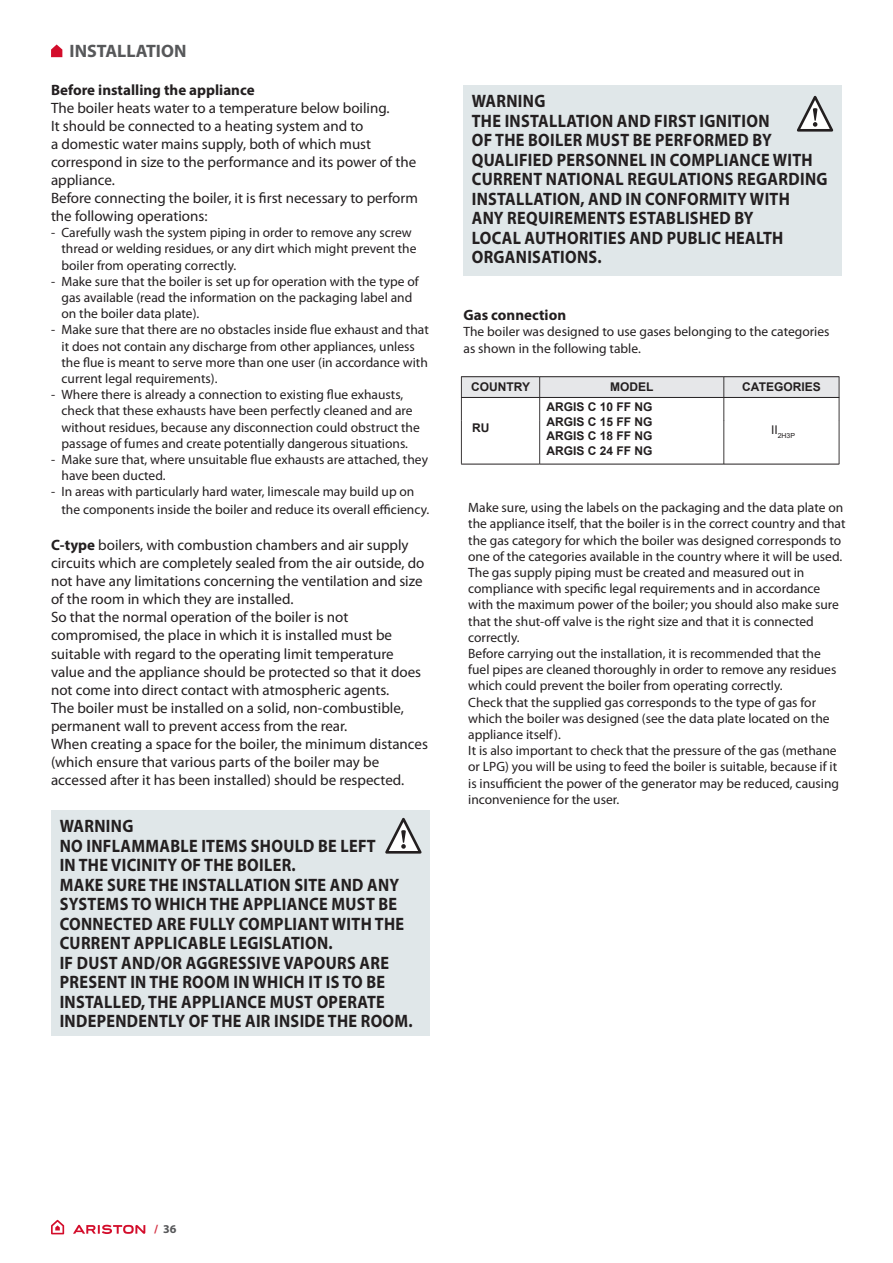
<style>
.page{position:relative;width:893px;height:1263px;background:#fff}
.page>*{position:absolute;margin:0;border:0;box-sizing:border-box;transform-origin:0 0}
.Pa1{font:700 18px/19.5px "Myriad Pro";letter-spacing:.02em;color:#231f20;scale:.9 1}
.t1{font:700 18px "Myriad Pro";color:#57585a}
.Pa1-2{font:15px/18px "Myriad Pro";color:#231f20}
.Pa7{font:15px/18px "Myriad Pro";color:#231f20}
.t2{font:700 15px "Myriad Pro";color:#231f20}
.Pa1-3{font:13.5px/16.2px "Myriad Pro";color:#231f20}
.Pa7-2{font:13.5px/16.2px "Myriad Pro";color:#231f20}
.t3{font:700 12px/14.4px "Arial";color:#231f20;text-align:justify}
.t4{font:700 12px "Myriad Pro";color:#57585a}
.t5{font:6.9px "Arial";color:#231f20}
.s1{font-weight:700}
.s2{font-style:inherit}
.s3{color:#d43345}
</style>
<div class="page">
<svg style="left:51px;top:44px;width:11px;height:13px"></svg>
<svg style="left:51px;top:1220px;width:13px;height:14px"></svg>
<svg style="left:73px;top:1225px;width:72px;height:9px"></svg>
<div style="left:51px;top:810px;width:378px;height:226px;background:#e0e7e9"></div>
<svg style="left:385px;top:817px;width:37px;height:37px"></svg>
<div style="left:463px;top:85px;width:378px;height:190px;background:#e0e7e9"></div>
<svg style="left:797px;top:95px;width:37px;height:37px"></svg>
<svg style="left:462px;top:377px;width:377px;height:20px;background:#e2e3e5"></svg>
<hr style="left:461px;top:376px;width:79px;height:1px;background:#231f20">
<hr style="left:540px;top:376px;width:184px;height:1px;background:#231f20">
<hr style="left:724px;top:376px;width:115px;height:1px;background:#231f20">
<hr style="left:461px;top:397px;width:79px;height:1px;background:#231f20">
<hr style="left:461px;top:420px;width:1px;height:44px;background:#231f20">
<hr style="left:540px;top:397px;width:184px;height:1px;background:#231f20">
<hr style="left:539px;top:420px;width:1px;height:44px;background:#231f20">
<hr style="left:724px;top:397px;width:115px;height:1px;background:#231f20">
<hr style="left:724px;top:420px;width:1px;height:44px;background:#231f20">
<hr style="left:839px;top:420px;width:1px;height:44px;background:#231f20">
<hr style="left:461px;top:464px;width:79px;height:1px;background:#231f20">
<hr style="left:540px;top:464px;width:184px;height:1px;background:#231f20">
<hr style="left:724px;top:464px;width:115px;height:1px;background:#231f20">
<hr style="left:461px;top:377px;width:1px;height:43px;background:#231f20">
<hr style="left:539px;top:377px;width:1px;height:43px;background:#231f20">
<hr style="left:724px;top:377px;width:1px;height:44px;background:#231f20">
<hr style="left:839px;top:377px;width:1px;height:43px;background:#231f20">
<h1 class="t1" style="left:70px;top:39px;width:118px">INSTALLATION</h1>
<p class="t2" style="left:51px;top:80px;width:205px">Before installing the appliance</p>
<p class="Pa1-2" style="left:51px;top:99px;width:340px">The boiler heats water to a temperature below boiling.</p>
<p class="Pa1-2" style="left:51px;top:117px;width:367px">It should be connected to a heating system and to<br>a domestic water mains supply, both of which must correspond in size to the performance and its power of the appliance.</p>
<p class="Pa1-2" style="left:51px;top:189px;width:368px">Before connecting the boiler, it is first necessary to perform the following operations:</p>
<p class="Pa7-2" style="left:62px;top:225px;width:356px;text-indent:-10px">- Carefully wash the system piping in order to remove any screw thread or welding residues, or any dirt which might prevent the boiler from operating correctly.</p>
<p class="Pa7-2" style="left:62px;top:273px;width:359px;text-indent:-10px">- Make sure that the boiler is set up for operation with the type of gas available (read the information on the packaging label and on the boiler data plate).</p>
<p class="Pa7-2" style="left:62px;top:322px;width:369px;text-indent:-10px">- Make sure that there are no obstacles inside flue exhaust and that it does not contain any discharge from other appliances, unless the flue is meant to serve more than one user (in accordance with current legal requirements).</p>
<p class="Pa7-2" style="left:62px;top:387px;width:360px;text-indent:-10px">- Where there is already a connection to existing flue exhausts, check that these exhausts have been perfectly cleaned and are without residues, because any disconnection could obstruct the passage of fumes and create potentially dangerous situations.</p>
<p class="Pa7-2" style="left:62px;top:452px;width:368px;text-indent:-10px">- Make sure that, where unsuitable flue exhausts are attached, they have been ducted.</p>
<p class="Pa7-2" style="left:62px;top:483px;width:369px;line-height:18px;text-indent:-10px">- In areas with particularly hard water, limescale may build up on the components inside the boiler and reduce its overall efficiency.</p>
<p class="Pa7" style="left:51px;top:537px;width:375px"><span class="s1">C-type</span> boilers, with combustion chambers and air supply circuits which are completely sealed from the air outside, do not have any limitations concerning the ventilation and size of the room in which they are installed.</p>
<p class="Pa1-2" style="left:51px;top:609px;width:372px">So that the normal operation of the boiler is not compromised, the place in which it is installed must be suitable with regard to the operating limit temperature value and the appliance should be protected so that it does not come into direct contact with atmospheric agents.</p>
<p class="Pa1-2" style="left:51px;top:699px;width:354px">The boiler must be installed on a solid, non-combustible, permanent wall to prevent access from the rear.</p>
<p class="Pa1-2" style="left:51px;top:735px;width:378px">When creating a space for the boiler, the minimum distances (which ensure that various parts of the boiler may be accessed after it has been installed) should be respected.</p>
<p class="Pa1" style="left:60px;top:816px;width:83px">WARNING</p>
<p class="Pa1" style="left:60px;top:835px;width:353px">NO INFLAMMABLE ITEMS SHOULD BE LEFT<br>IN THE VICINITY OF THE BOILER.</p>
<p class="Pa1" style="left:60px;top:874px;width:384px">MAKE SURE THE INSTALLATION SITE AND ANY SYSTEMS TO WHICH THE APPLIANCE MUST BE CONNECTED ARE FULLY COMPLIANT WITH THE CURRENT APPLICABLE LEGISLATION.</p>
<p class="Pa1" style="left:60px;top:952px;width:394px">IF DUST AND/OR AGGRESSIVE VAPOURS ARE PRESENT IN THE ROOM IN WHICH IT IS TO BE INSTALLED, THE APPLIANCE MUST OPERATE INDEPENDENTLY OF THE AIR INSIDE THE ROOM.</p>
<p class="Pa1" style="left:472px;top:91px;width:83px">WARNING</p>
<p class="Pa1" style="left:472px;top:110px;width:397px">THE INSTALLATION AND FIRST IGNITION<br>OF THE BOILER MUST BE PERFORMED BY QUALIFIED PERSONNEL IN COMPLIANCE WITH CURRENT NATIONAL REGULATIONS REGARDING INSTALLATION, AND IN CONFORMITY WITH<br>ANY REQUIREMENTS ESTABLISHED BY<br>LOCAL AUTHORITIES AND PUBLIC HEALTH ORGANISATIONS.</p>
<p class="t2" style="left:463px;top:305px;width:104px">Gas connection</p>
<p class="Pa1-3" style="left:463px;top:324px;width:367px">The boiler was designed to use gases belonging to the categories as shown in the following table.</p>
<p class="t3" style="left:471px;top:380px;width:60px">COUNTRY</p>
<p class="t3" style="left:610px;top:380px;width:45px">MODEL</p>
<p class="t3" style="left:742px;top:380px;width:80px">CATEGORIES</p>
<p class="t3" style="left:546px;top:400px;width:108px">ARGIS C 1<span class="s2">0</span> FF NG ARGIS C 15 FF NG ARGIS C 18 FF NG ARGIS C 24 FF NG</p>
<p class="t3" style="left:472px;top:421px;width:19px">RU</p>
<p class="t5" style="left:771px;top:431px;width:26px"><sup>II</sup>2H3P</p>
<p class="Pa1-3" style="left:468px;top:500px;width:379px">Make sure, using the labels on the packaging and the data plate on the appliance itself, that the boiler is in the correct country and that the gas category for which the boiler was designed corresponds to one of the categories available in the country where it will be used.</p>
<p class="Pa1-3" style="left:468px;top:565px;width:372px">The gas supply piping must be created and measured out in compliance with specific legal requirements and in accordance with the maximum power of the boiler; you should also make sure that the shut-off valve is the right size and that it is connected correctly.</p>
<p class="Pa1-3" style="left:468px;top:646px;width:370px">Before carrying out the installation, it is recommended that the fuel pipes are cleaned thoroughly in order to remove any residues which could prevent the boiler from operating correctly.</p>
<p class="Pa1-3" style="left:468px;top:694px;width:363px">Check that the supplied gas corresponds to the type of gas for which the boiler was designed (see the data plate located on the appliance itself).</p>
<p class="Pa1-3" style="left:468px;top:743px;width:372px">It is also important to check that the pressure of the gas (methane or LPG) you will be using to feed the boiler is suitable, because if it is insufficient the power of the generator may be reduced, causing inconvenience for the user.</p>
<p class="t4" style="left:154px;top:1221px;width:24px"><span class="s3">/</span> 36</p>
</div>
